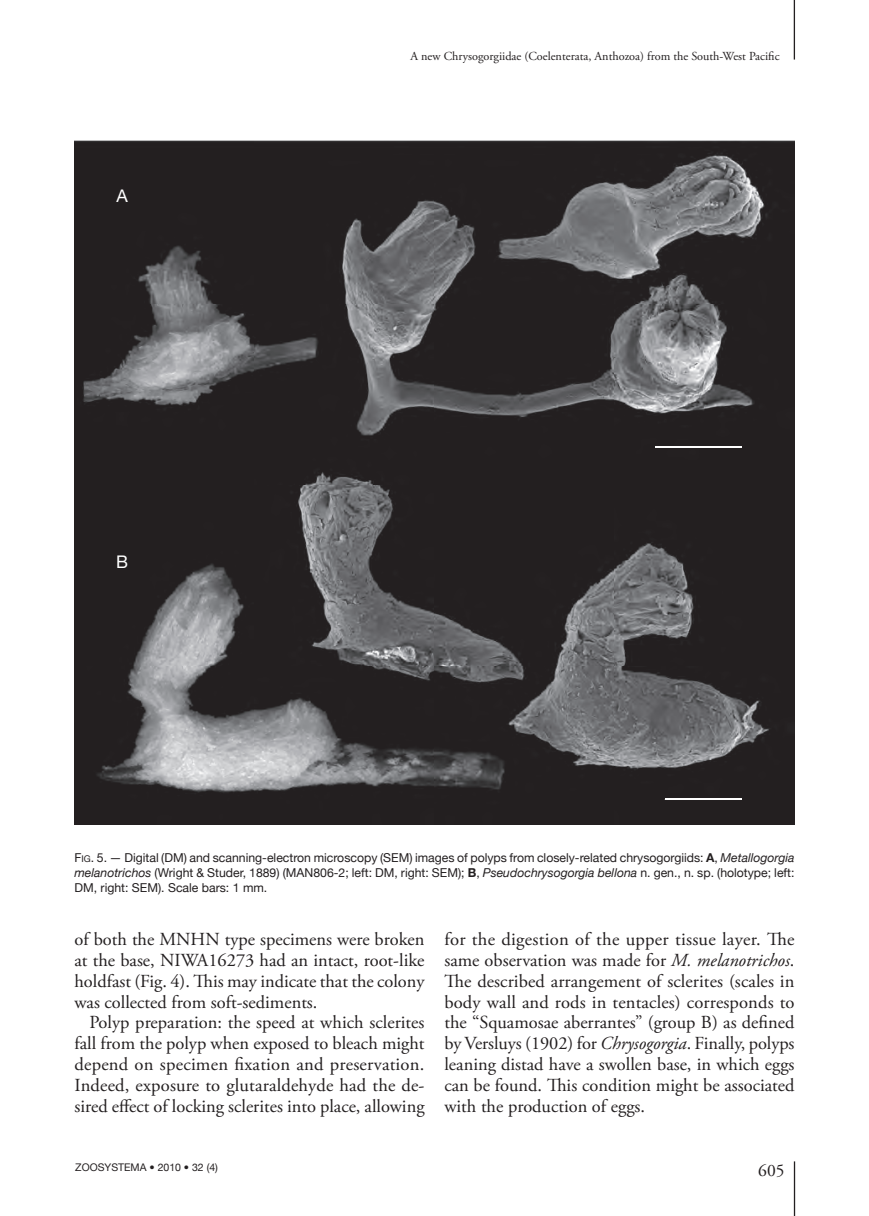
<style>
.page{position:relative;width:869px;height:1216px;background:#fff}
.page>*{position:absolute;margin:0;border:0;box-sizing:border-box;transform-origin:0 0}
.t1{font:18.38px/20.8px "Adobe Garamond Pro";color:#231f20;text-align:justify}
.t2{font:17.5px "Adobe Garamond Pro";color:#231f20}
.t3{font:17.5px "Helvetica Neue";color:#fff}
.t4{font:12.25px/14.9px "Helvetica Neue";color:#231f20;text-align:justify}
.t5{font:12.25px "Adobe Garamond Pro";color:#231f20}
.t6{font:10.5px "Helvetica Neue";color:#231f20}
.s1{font-size:9.1px}
.s2{font-weight:700}
.s3{font-style:italic}
</style>
<div class="page">
<hr style="left:793px;top:1161px;width:1px;height:54px;background:#231f20">
<hr style="left:793px;top:0;width:1px;height:60px;background:#231f20">
<img style="left:74px;top:141px;width:720px;height:684px">
<hr style="left:664px;top:798px;width:77px;height:2px;background:#fff">
<hr style="left:655px;top:446px;width:86px;height:1px;background:#fff">
<p class="t3" style="left:116px;top:190px;width:13px">A</p>
<p class="t3" style="left:116px;top:556px;width:13px">B</p>
<p class="t5" style="left:410px;top:51px;width:370px">A new Chrysogorgiidae (Coelenterata, Anthozoa) from the South-West Pacific</p>
<p class="t4" style="left:74px;top:849px;width:721px">F<span class="s1">IG</span>. 5. — Digital (DM) and scanning-electron microscopy (SEM) images of polyps from closely-related chrysogorgiids: <span class="s2">A</span>, <span class="s3">Metallo gorgia melanotrichos</span> (Wright &amp; Studer, 1889) (MAN806-2; left: DM, right: SEM); <span class="s2">B</span>, <span class="s3">Pseudochrysogorgia bellona</span> n. gen., n. sp. (holotype; left:<br>DM, right: SEM). Scale bars: 1 mm.</p>
<p class="t1" style="left:74px;top:930px;width:351px">of both the MNHN type specimens were broken at the base, NIWA16273 had an intact, root-like holdfast (Fig. 4). This may indicate that the colony was collected from soft-sediments.</p>
<p class="t1" style="left:74px;top:1013px;width:351px;text-indent:15px">Polyp preparation: the speed at which sclerites fall from the polyp when exposed to bleach might depend on specimen fixation and preservation.<br>Indeed, exposure to glutaraldehyde had the de&shy;sired effect of locking sclerites into place, allowing</p>
<p class="t6" style="left:75px;top:1161px;width:144px">ZOOSYSTEMA • 2010 • 32 (4)</p>
<p class="t1" style="left:444px;top:930px;width:351px">for the digestion of the upper tissue layer. The same observation was made for <span class="s3">M. melanotrichos</span>.<br>The described arrangement of sclerites (scales in body wall and rods in tentacles) corresponds to the “Squamosae aberrantes” (group B) as defined by Versluys (1902) for <span class="s3">Chrysogorgia</span>. Finally, polyps leaning distad have a swollen base, in which eggs can be found. This condition might be associated with the production of eggs.</p>
<p class="t2" style="left:758px;top:1163px;width:28px">605</p>
</div>
